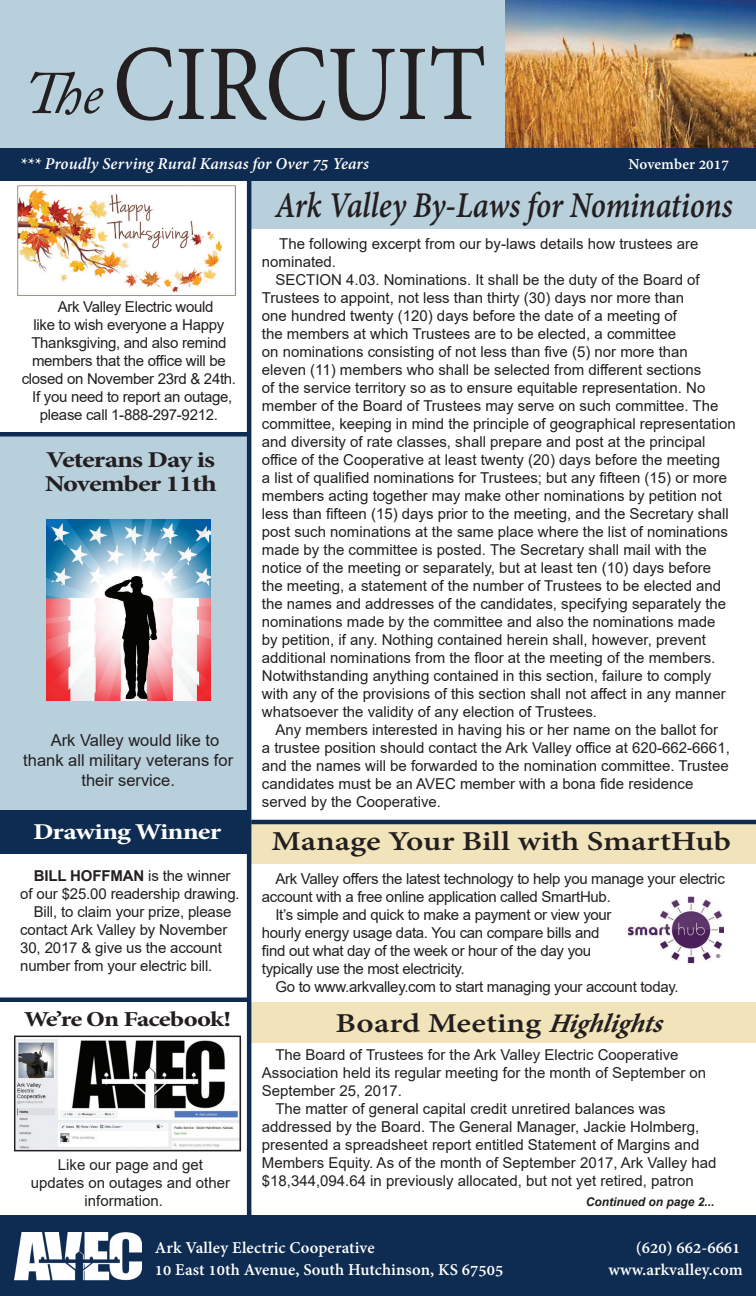
<style>
.page{position:relative;width:756px;height:1296px;background:#fff}
.page>*{position:absolute;margin:0;border:0;box-sizing:border-box;transform-origin:0 0}
.t1{font:108px "Minion Pro";color:#231f20;scale:.87 1}
.t2{font:italic 700 39.3px "Adobe Devanagari";letter-spacing:-.005em;color:#231f20;scale:.86 1}
.t3{font:700 29.7px "Adobe Devanagari";letter-spacing:-.005em;color:#231f20;scale:1.23 1}
.t4{font:700 condensed 22.95px/24px "Minion Pro";letter-spacing:-.035em;color:#231f20;scale:1.33 1}
.t5{font:700 condensed 22.95px "Minion Pro";letter-spacing:-.03em;color:#fff;scale:1.33 1}
.t6{font:700 condensed 21.6px "Minion Pro";letter-spacing:-.035em;color:#231f20;scale:1.33 1}
.t7{font:700 18px "Adobe Devanagari";letter-spacing:.005em;color:#fff}
.t8{font:italic 700 18px "Adobe Devanagari";color:#fff}
.t9{font:16.5px "Arial";color:#231f20}
.t10{font:700 16.5px "Adobe Devanagari";letter-spacing:.005em;color:#fff}
.t11{font:15px/18px "Arial";color:#231f20}
.t12{font:15px "Arial";letter-spacing:-.02em;color:#231f20}
.t13{font:700 15px "Arial";letter-spacing:-.01em;color:#231f20}
.t14{font:italic 700 12px "Arial";color:#231f20}
.s1{font-family:"Adobe Caslon Pro";font-style:italic;font-size:60px}
.s2{font-weight:400}
.s3{font-family:"Minion Pro";font-style:italic;font-size:27px}
</style>
<div class="page">
<div style="left:248px;top:176px;width:508px;height:54px;background:#b8cfdc"></div>
<div style="left:251px;top:1002px;width:505px;height:41px;background:#f1e3ba"></div>
<div style="left:0;top:0;width:756px;height:176px;background:#b8cfdc"></div>
<img style="left:506px;top:0;width:250px;height:148px">
<div style="left:0;top:148px;width:756px;height:33px;background:#0e2b51"></div>
<div style="left:0;top:1215px;width:756px;height:81px;background:#0e2b51"></div>
<img style="left:15px;top:1232px;width:126px;height:49px">
<div style="left:251px;top:824px;width:505px;height:40px;background:#f1e3ba"></div>
<img style="left:626px;top:896px;width:98px;height:68px">
<svg style="left:0;top:181px;width:251px;height:1034px"></svg>
<hr style="left:251px;top:820px;width:505px;height:4px;background:#0e2b51">
<h1 class="t1" style="left:24px;top:12px;width:533px"><span class="s1">The</span> CIRCUIT</h1>
<p class="t8" style="left:20px;top:154px;width:351px">*** Proudly Serving Rural Kansas for Over 75 Years</p>
<p class="t10" style="left:629px;top:154px;width:102px">November 2017</p>
<p class="t12" style="left:58px;top:296px;width:157px">Ark Valley Electric would</p>
<p class="t12" style="left:33px;top:314px;width:192px">like to wish everyone a Happy</p>
<p class="t12" style="left:31px;top:332px;width:197px">Thanksgiving, and also remind</p>
<p class="t12" style="left:32px;top:350px;width:195px">members that the office will be</p>
<p class="t12" style="left:22px;top:368px;width:216px">closed on November 23rd &amp; 24th.</p>
<p class="t12" style="left:32px;top:386px;width:202px">If you need to report an outage,</p>
<p class="t12" style="left:40px;top:404px;width:180px">please call 1-888-297-9212.</p>
<h3 class="t4" style="left:45px;top:448px;width:131px">Veterans Day is<br>November 11th</h3>
<p class="t9" style="left:51px;top:729px;width:170px">Ark Valley would like to</p>
<p class="t9" style="left:23px;top:749px;width:211px">thank all military veterans for</p>
<p class="t9" style="left:81px;top:769px;width:95px">their service.</p>
<h3 class="t5" style="left:33px;top:816px;width:143px">Drawing Winner</h3>
<p class="t13" style="left:34px;top:865px;width:198px">BILL HOFFMAN <span class="s2">is the winner</span></p>
<p class="t11" style="left:20px;top:885px;width:221px">of our $25.00 readership drawing.</p>
<p class="t11" style="left:34px;top:903px;width:199px">Bill, to claim your prize, please</p>
<p class="t11" style="left:20px;top:921px;width:209px">contact Ark Valley by November</p>
<p class="t11" style="left:20px;top:939px;width:203px">30, 2017 &amp; give us the account</p>
<p class="t11" style="left:20px;top:957px;width:194px">number from your electric bill.</p>
<h3 class="t6" style="left:24px;top:1005px;width:157px">We’re On Facebook!</h3>
<p class="t11" style="left:58px;top:1155px;width:147px">Like our page and get</p>
<p class="t11" style="left:31px;top:1173px;width:201px">updates on outages and other</p>
<p class="t11" style="left:85px;top:1191px;width:80px">information.</p>
<h2 class="t2" style="left:275px;top:183px;width:534px">Ark Valley By-Laws for Nominations</h2>
<p class="t11" style="left:262px;top:235px;width:438px;text-indent:17px">The following excerpt from our by-laws details how trustees are nominated.</p>
<p class="t11" style="left:262px;top:271px;width:475px;text-indent:14px">SECTION 4.03. Nominations. It shall be the duty of the Board of Trustees to appoint, not less than thirty (30) days nor more than<br>one hundred twenty (120) days before the date of a meeting of<br>the members at which Trustees are to be elected, a committee<br>on nominations consisting of not less than five (5) nor more than eleven (11) members who shall be selected from different sections<br>of the service territory so as to ensure equitable representation. No member of the Board of Trustees may serve on such committee. The committee, keeping in mind the principle of geographical representation and diversity of rate classes, shall prepare and post at the principal office of the Cooperative at least twenty (20) days before the meeting<br>a list of qualified nominations for Trustees; but any fifteen (15) or more members acting together may make other nominations by petition not less than fifteen (15) days prior to the meeting, and the Secretary shall post such nominations at the same place where the list of nominations made by the committee is posted. The Secretary shall mail with the notice of the meeting or separately, but at least ten (10) days before<br>the meeting, a statement of the number of Trustees to be elected and the names and addresses of the candidates, specifying separately the nominations made by the committee and also the nominations made<br>by petition, if any. Nothing contained herein shall, however, prevent additional nominations from the floor at the meeting of the members.<br>Notwithstanding anything contained in this section, failure to comply with any of the provisions of this section shall not affect in any manner whatsoever the validity of any election of Trustees.</p>
<p class="t11" style="left:262px;top:721px;width:469px;text-indent:14px">Any members interested in having his or her name on the ballot for a trustee position should contact the Ark Valley office at 620-662-6661, and the names will be forwarded to the nomination committee. Trustee candidates must be an AVEC member with a bona fide residence served by the Cooperative.</p>
<h3 class="t3" style="left:272px;top:824px;width:375px">Manage Your Bill with SmartHub</h3>
<p class="t12" style="left:275px;top:868px;width:451px">Ark Valley offers the latest technology to help you manage your electric</p>
<p class="t12" style="left:262px;top:886px;width:350px">account with a free online application called SmartHub.</p>
<p class="t12" style="left:275px;top:904px;width:338px">It’s simple and quick to make a payment or view your</p>
<p class="t12" style="left:262px;top:922px;width:339px">hourly energy usage data. You can compare bills and</p>
<p class="t12" style="left:262px;top:940px;width:331px">find out what day of the week or hour of the day you</p>
<p class="t12" style="left:262px;top:958px;width:204px">typically use the most electricity.</p>
<p class="t12" style="left:275px;top:976px;width:405px">Go to www.arkvalley.com to start managing your account today.</p>
<h3 class="t3" style="left:336px;top:1006px;width:272px">Board Meeting <span class="s3">Highlights</span></h3>
<p class="t11" style="left:275px;top:1046px;width:405px">The Board of Trustees for the Ark Valley Electric Cooperative</p>
<p class="t11" style="left:262px;top:1064px;width:446px">Association held its regular meeting for the month of September on</p>
<p class="t11" style="left:262px;top:1082px;width:142px">September 25, 2017.</p>
<p class="t11" style="left:275px;top:1100px;width:392px">The matter of general capital credit unretired balances was</p>
<p class="t11" style="left:262px;top:1118px;width:439px">addressed by the Board. The General Manager, Jackie Holmberg,</p>
<p class="t11" style="left:262px;top:1136px;width:439px">presented a spreadsheet report entitled Statement of Margins and</p>
<p class="t11" style="left:262px;top:1154px;width:456px">Members Equity. As of the month of September 2017, Ark Valley had</p>
<p class="t11" style="left:262px;top:1172px;width:433px">$18,344,094.64 in previously allocated, but not yet retired, patron</p>
<p class="t14" style="left:586px;top:1194px;width:130px">Continued on page 2...</p>
<p class="t7" style="left:155px;top:1237px;width:221px">Ark Valley Electric Cooperative</p>
<p class="t7" style="left:636px;top:1237px;width:106px">(620) 662-6661</p>
<p class="t7" style="left:155px;top:1259px;width:350px">10 East 10th Avenue, South Hutchinson, KS 67505</p>
<p class="t7" style="left:608px;top:1259px;width:136px">www.arkvalley.com</p>
</div>
